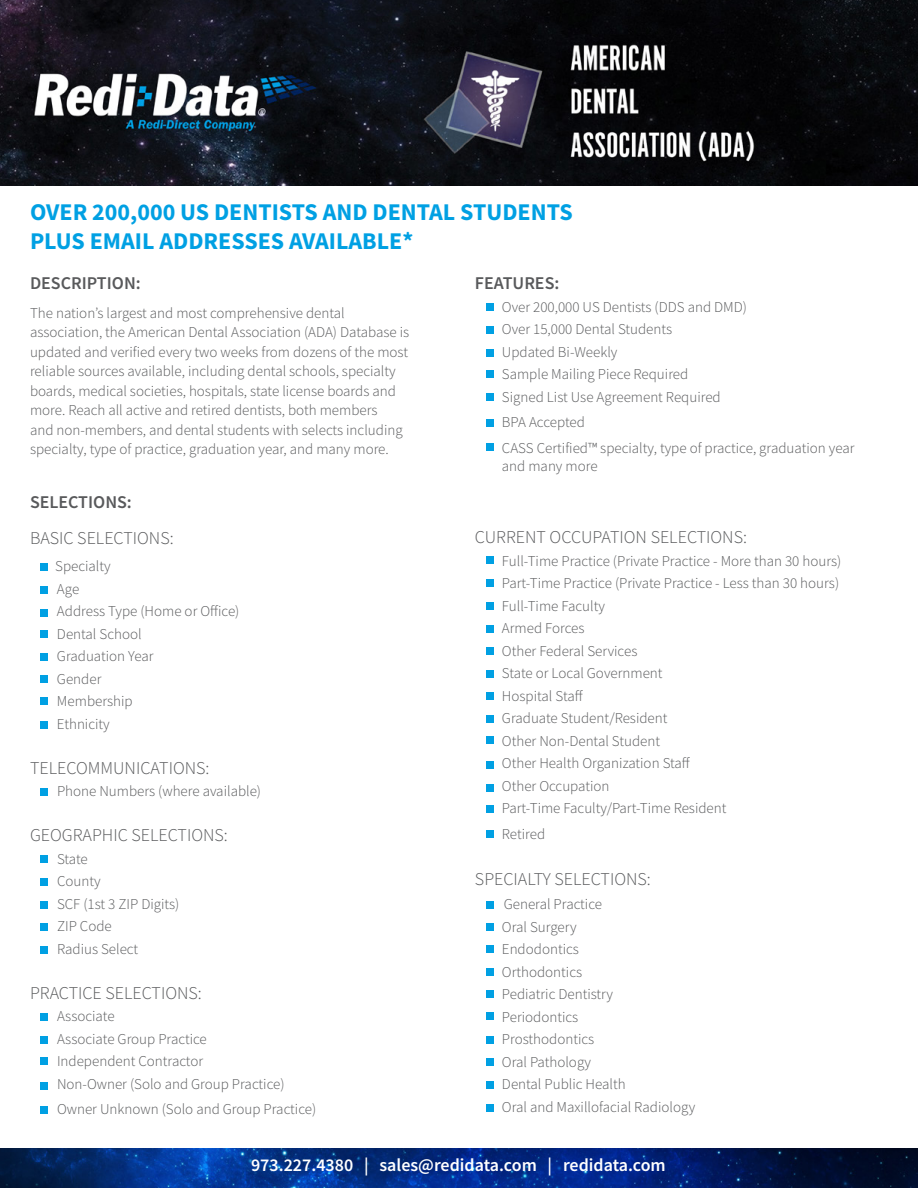
<style>
.page{position:relative;width:918px;height:1188px;background:#fff}
.page>*{position:absolute;margin:0;border:0;box-sizing:border-box;transform-origin:0 0}
.t1{font:700 24px/28.5px "Source Sans Pro";color:#00a0e3}
.t2{font:300 18px "Source Sans Pro";color:#58595b}
.t3{font:600 18px "Source Sans Pro";color:#fff}
.t4{font:600 18px "Source Sans Pro";color:#58595b}
.t5{font:300 15px/22.5px "Source Sans Pro";color:#58595b}
</style>
<div class="page">
<img style="left:0;top:0;width:918px;height:186px">
<div style="left:40px;top:563px;width:7px;height:7px;background:#00a0e3"></div>
<div style="left:40px;top:586px;width:7px;height:7px;background:#00a0e3"></div>
<div style="left:40px;top:609px;width:7px;height:7px;background:#00a0e3"></div>
<div style="left:40px;top:698px;width:7px;height:7px;background:#00a0e3"></div>
<div style="left:40px;top:631px;width:7px;height:7px;background:#00a0e3"></div>
<div style="left:40px;top:654px;width:7px;height:7px;background:#00a0e3"></div>
<div style="left:40px;top:1106px;width:7px;height:8px;background:#00a0e3"></div>
<div style="left:40px;top:675px;width:7px;height:7px;background:#00a0e3"></div>
<div style="left:40px;top:722px;width:7px;height:7px;background:#00a0e3"></div>
<div style="left:40px;top:1058px;width:7px;height:7px;background:#00a0e3"></div>
<div style="left:40px;top:1082px;width:7px;height:7px;background:#00a0e3"></div>
<div style="left:40px;top:902px;width:7px;height:7px;background:#00a0e3"></div>
<div style="left:40px;top:923px;width:7px;height:7px;background:#00a0e3"></div>
<div style="left:40px;top:946px;width:7px;height:7px;background:#00a0e3"></div>
<div style="left:40px;top:1013px;width:7px;height:7px;background:#00a0e3"></div>
<div style="left:40px;top:1036px;width:7px;height:7px;background:#00a0e3"></div>
<div style="left:40px;top:856px;width:7px;height:7px;background:#00a0e3"></div>
<div style="left:40px;top:879px;width:7px;height:7px;background:#00a0e3"></div>
<div style="left:40px;top:789px;width:7px;height:7px;background:#00a0e3"></div>
<img style="left:0;top:1148px;width:918px;height:40px">
<div style="left:486px;top:303px;width:7px;height:7px;background:#00a0e3"></div>
<div style="left:486px;top:326px;width:7px;height:7px;background:#00a0e3"></div>
<div style="left:486px;top:349px;width:7px;height:7px;background:#00a0e3"></div>
<div style="left:486px;top:444px;width:7px;height:7px;background:#00a0e3"></div>
<div style="left:486px;top:371px;width:7px;height:7px;background:#00a0e3"></div>
<div style="left:486px;top:394px;width:7px;height:7px;background:#00a0e3"></div>
<div style="left:486px;top:420px;width:7px;height:7px;background:#00a0e3"></div>
<div style="left:486px;top:557px;width:7px;height:7px;background:#00a0e3"></div>
<div style="left:486px;top:580px;width:7px;height:7px;background:#00a0e3"></div>
<div style="left:486px;top:603px;width:7px;height:7px;background:#00a0e3"></div>
<div style="left:486px;top:693px;width:7px;height:7px;background:#00a0e3"></div>
<div style="left:486px;top:626px;width:7px;height:7px;background:#00a0e3"></div>
<div style="left:486px;top:647px;width:7px;height:7px;background:#00a0e3"></div>
<div style="left:486px;top:670px;width:7px;height:8px;background:#00a0e3"></div>
<div style="left:486px;top:715px;width:7px;height:8px;background:#00a0e3"></div>
<div style="left:486px;top:737px;width:7px;height:7px;background:#00a0e3"></div>
<div style="left:486px;top:761px;width:7px;height:7px;background:#00a0e3"></div>
<div style="left:486px;top:784px;width:7px;height:7px;background:#00a0e3"></div>
<div style="left:486px;top:923px;width:7px;height:8px;background:#00a0e3"></div>
<div style="left:486px;top:806px;width:7px;height:7px;background:#00a0e3"></div>
<div style="left:486px;top:830px;width:7px;height:7px;background:#00a0e3"></div>
<div style="left:486px;top:901px;width:7px;height:7px;background:#00a0e3"></div>
<div style="left:486px;top:946px;width:7px;height:7px;background:#00a0e3"></div>
<div style="left:486px;top:968px;width:7px;height:7px;background:#00a0e3"></div>
<div style="left:486px;top:991px;width:7px;height:7px;background:#00a0e3"></div>
<div style="left:486px;top:1012px;width:7px;height:7px;background:#00a0e3"></div>
<div style="left:486px;top:1037px;width:7px;height:7px;background:#00a0e3"></div>
<div style="left:486px;top:1058px;width:7px;height:7px;background:#00a0e3"></div>
<div style="left:486px;top:1081px;width:7px;height:7px;background:#00a0e3"></div>
<div style="left:486px;top:1104px;width:7px;height:7px;background:#00a0e3"></div>
<h1 class="t1" style="left:30px;top:198px;width:544px">OVER 200,000 US DENTISTS AND DENTAL STUDENTS<br>PLUS EMAIL ADDRESSES AVAILABLE*</h1>
<p class="t4" style="left:30px;top:271px;width:112px">DESCRIPTION:</p>
<p class="t5" style="left:30px;top:303px;width:381px;line-height:19.5px">The nation’s largest and most comprehensive dental association, the American Dental Association (ADA) Database is updated and verified every two weeks from dozens of the most reliable sources available, including dental schools, specialty boards, medical societies, hospitals, state license boards and more. Reach all active and retired dentists, both members<br>and non-members, and dental students with selects including specialty, type of practice, graduation year, and many more.</p>
<p class="t4" style="left:30px;top:490px;width:103px">SELECTIONS:</p>
<p class="t2" style="left:30px;top:527px;width:145px">BASIC SELECTIONS:</p>
<p class="t5" style="left:55px;top:555px;width:186px">Specialty<br>Age<br>Address Type (Home or Office)<br>Dental School<br>Graduation Year<br>Gender<br>Membership<br>Ethnicity</p>
<p class="t2" style="left:30px;top:757px;width:181px">TELECOMMUNICATIONS:</p>
<p class="t5" style="left:57px;top:780px;width:206px">Phone Numbers (where available)</p>
<p class="t2" style="left:30px;top:824px;width:199px">GEOGRAPHIC SELECTIONS:</p>
<p class="t5" style="left:57px;top:847px;width:124px">State<br>County<br>SCF (1st 3 ZIP Digits)<br>ZIP Code<br>Radius Select</p>
<p class="t2" style="left:30px;top:982px;width:173px">PRACTICE SELECTIONS:</p>
<p class="t5" style="left:57px;top:1005px;width:229px">Associate<br>Associate Group Practice<br>Independent Contractor<br>Non-Owner (Solo and Group Practice)</p>
<p class="t5" style="left:57px;top:1098px;width:261px">Owner Unknown (Solo and Group Practice)</p>
<p class="t4" style="left:475px;top:271px;width:86px">FEATURES:</p>
<p class="t5" style="left:502px;top:295px;width:247px">Over 200,000 US Dentists (DDS and DMD)<br>Over 15,000 Dental Students<br>Updated Bi-Weekly<br>Sample Mailing Piece Required<br>Signed List Use Agreement Required</p>
<p class="t5" style="left:502px;top:409px;width:354px;line-height:25.5px">BPA Accepted<br>CASS Certified™ specialty, type of practice, graduation year</p>
<p class="t5" style="left:502px;top:454px;width:97px">and many more</p>
<p class="t2" style="left:475px;top:526px;width:274px">CURRENT OCCUPATION SELECTIONS:</p>
<p class="t5" style="left:502px;top:549px;width:341px">Full-Time Practice (Private Practice - More than 30 hours)<br>Part-Time Practice (Private Practice - Less than 30 hours)<br>Full-Time Faculty<br>Armed Forces<br>Other Federal Services<br>State or Local Government<br>Hospital Staff<br>Graduate Student/Resident<br>Other Non-Dental Student<br>Other Health Organization Staff<br>Other Occupation<br>Part-Time Faculty/Part-Time Resident</p>
<p class="t5" style="left:502px;top:822px;width:45px">Retired</p>
<p class="t2" style="left:475px;top:868px;width:177px">SPECIALTY SELECTIONS:</p>
<p class="t5" style="left:502px;top:893px;width:195px">General Practice<br>Oral Surgery<br>Endodontics<br>Orthodontics<br>Pediatric Dentistry<br>Periodontics<br>Prosthodontics<br>Oral Pathology<br>Dental Public Health<br>Oral and Maxillofacial Radiology</p>
<p class="t3" style="left:251px;top:1153px;width:416px">973.227.4380 | sales@redidata.com | redidata.com</p>
</div>
